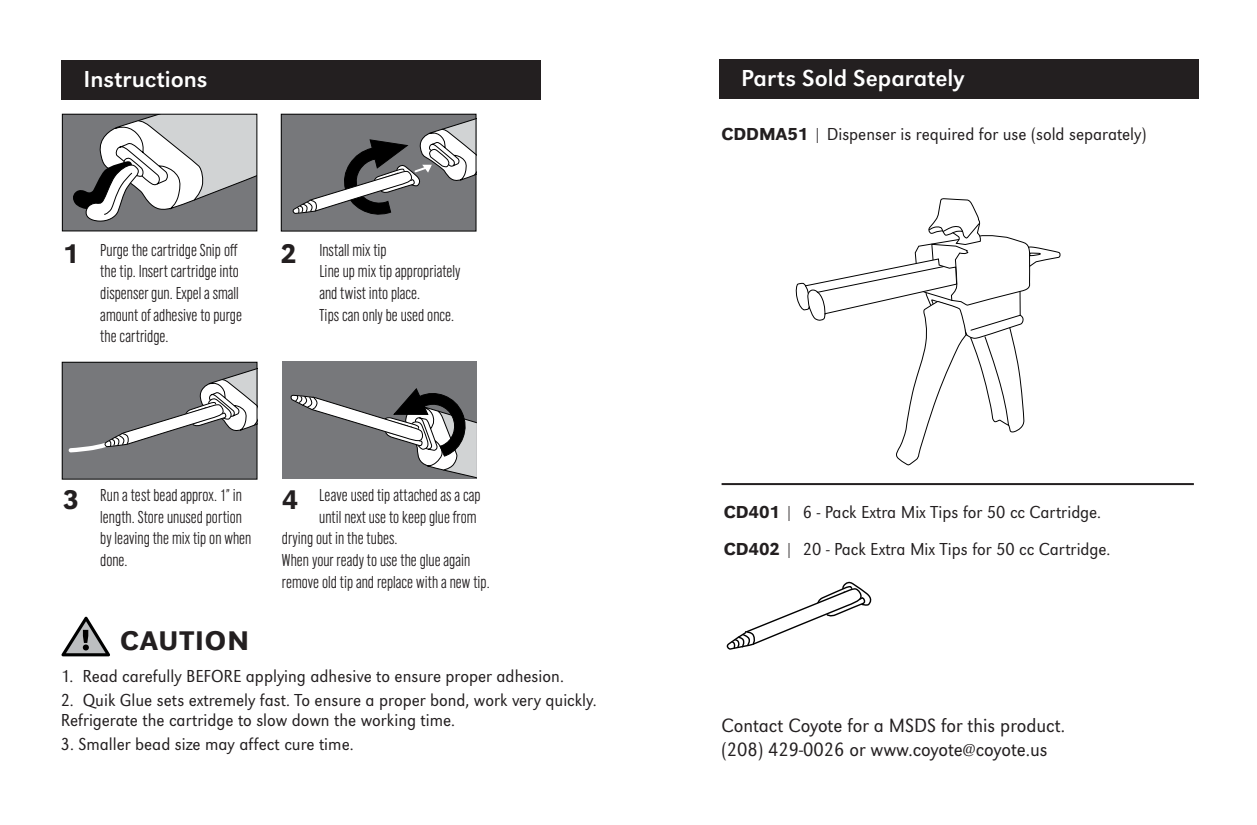
<style>
.page{position:relative;width:1257px;height:825px;background:#fff}
.page>*{position:absolute;margin:0;border:0;box-sizing:border-box;transform-origin:0 0}
.t1{font:500 28px "URW Grotesk";letter-spacing:.045em;color:#231f20}
.t2{font:24px "URW Grotesk";color:#fff}
.t3{font:300 20px "URW Grotesk Nar";color:#231f20}
.t4{font:300 18px/21.6px "URW Grotesk Con";color:#231f20}
.t5{font:300 18px "URW Grotesk Nar";color:#231f20}
.s1{font-family:"URW Grotesk";font-weight:500}
</style>
<div class="page">
<div style="left:61px;top:60px;width:479px;height:39px;background:#231f20"></div>
<div style="left:719px;top:59px;width:479px;height:40px;background:#231f20"></div>
<svg style="left:795px;top:198px;width:266px;height:268px"></svg>
<svg style="left:64px;top:116px;width:191px;height:113px"></svg>
<div style="left:62px;top:114px;width:195px;height:117px;border:1px solid #000"></div>
<div style="left:281px;top:114px;width:195px;height:117px;background:#77787b"></div>
<div style="left:281px;top:114px;width:195px;height:117px;border:1px solid #000"></div>
<svg style="left:64px;top:364px;width:191px;height:113px;background:#87878a"></svg>
<div style="left:62px;top:362px;width:195px;height:117px;border:1px solid #000"></div>
<svg style="left:61px;top:616px;width:49px;height:40px"></svg>
<hr style="left:721px;top:483px;width:472px;height:2px;background:#231f20">
<svg style="left:726px;top:581px;width:146px;height:69px"></svg>
<svg style="left:291px;top:114px;width:185px;height:108px"></svg>
<svg style="left:282px;top:361px;width:195px;height:118px;background:#86878a"></svg>
<p class="t2" style="left:83px;top:65px;width:126px">Instructions</p>
<p class="t2" style="left:741px;top:64px;width:224px">Parts Sold Separately</p>
<p class="t5" style="left:721px;top:123px;width:426px"><span class="s1">CDDMA51</span> | Dispenser is required for use (sold separately)</p>
<p class="t1" style="left:63px;top:237px;width:18px">1</p>
<p class="t4" style="left:100px;top:239px;width:143px">Purge the cartridge Snip off the tip. Insert cartridge into dispenser gun. Expel a small amount of adhesive to purge the cartridge.</p>
<p class="t1" style="left:280px;top:237px;width:18px">2</p>
<p class="t4" style="left:319px;top:239px;width:143px">Install mix tip<br>Line up mix tip appropriately and twist into place.</p>
<p class="t4" style="left:319px;top:304px;width:136px">Tips can only be used once.</p>
<p class="t4" style="left:100px;top:484px;width:152px">Run a test bead approx. 1” in length. Store unused portion by leaving the mix tip on when done.</p>
<p class="t4" style="left:319px;top:484px;width:163px">Leave used tip attached as a cap</p>
<p class="t1" style="left:63px;top:483px;width:18px">3</p>
<p class="t1" style="left:282px;top:483px;width:18px">4</p>
<p class="t4" style="left:319px;top:506px;width:159px">until next use to keep glue from</p>
<p class="t4" style="left:282px;top:528px;width:117px">drying out in the tubes.</p>
<p class="t4" style="left:282px;top:549px;width:209px">When your ready to use the glue again remove old tip and replace with a new tip.</p>
<p class="t1" style="left:120px;top:624px;width:130px">CAUTION</p>
<p class="t5" style="left:61px;top:665px;width:504px">1. Read carefully BEFORE applying adhesive to ensure proper adhesion.</p>
<p class="t5" style="left:61px;top:689px;width:537px">2. Quik Glue sets extremely fast. To ensure a proper bond, work very quickly.</p>
<p class="t5" style="left:61px;top:709px;width:395px">Refrigerate the cartridge to slow down the working time.</p>
<p class="t5" style="left:61px;top:733px;width:294px">3. Smaller bead size may affect cure time.</p>
<p class="t5" style="left:724px;top:501px;width:379px"><span class="s1">CD401</span> | 6 - Pack Extra Mix Tips for 50 cc Cartridge.</p>
<p class="t5" style="left:724px;top:538px;width:388px"><span class="s1">CD402</span> | 20 - Pack Extra Mix Tips for 50 cc Cartridge.</p>
<p class="t3" style="left:721px;top:713px;width:345px">Contact Coyote for a MSDS for this product.</p>
<p class="t3" style="left:721px;top:737px;width:327px">(208) 429-0026 or www.coyote@coyote.us</p>
</div>
